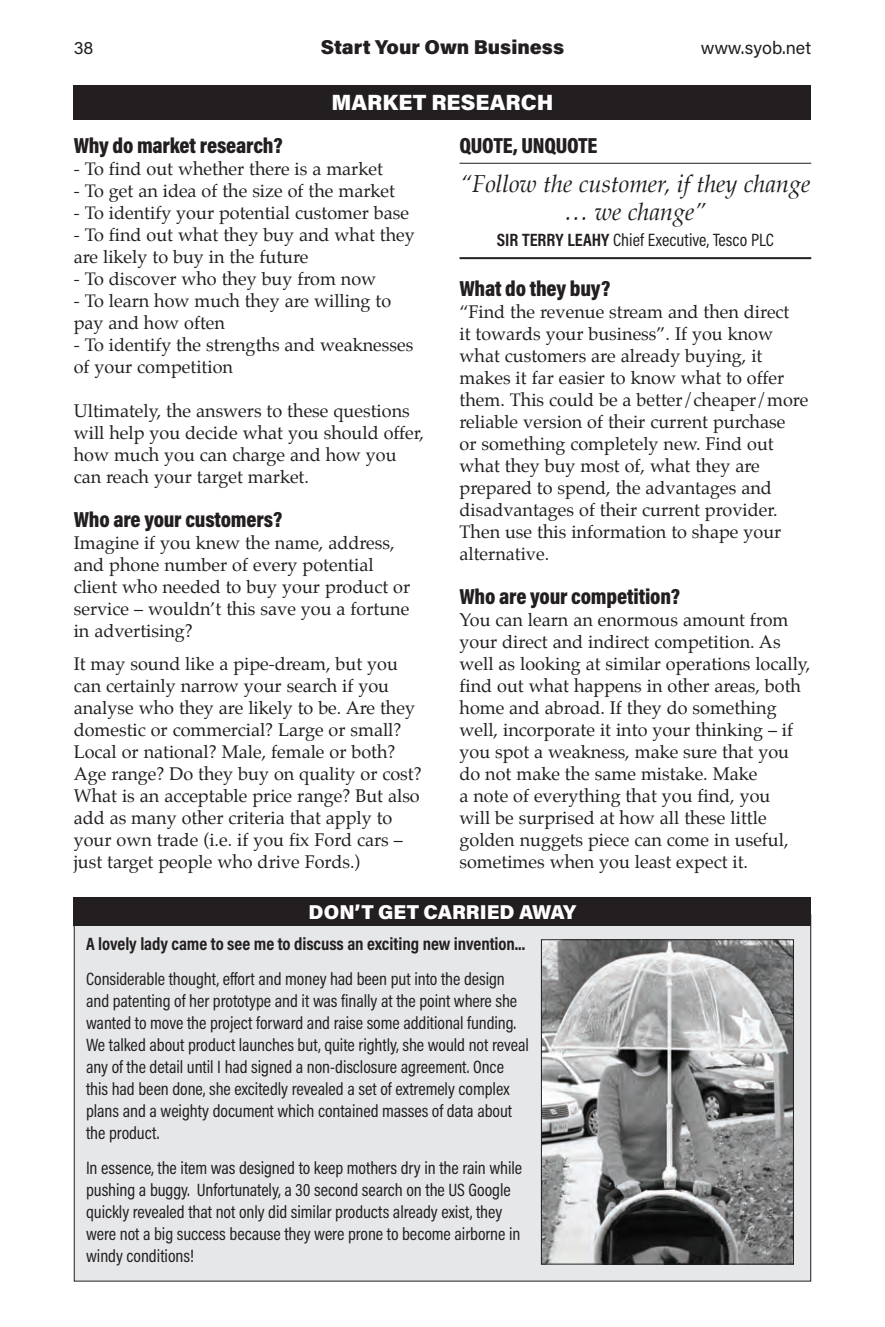
<style>
.page{position:relative;width:885px;height:1327px;background:#fff}
.page>*{position:absolute;margin:0;border:0;box-sizing:border-box;transform-origin:0 0}
._10b-QuoteWithQuotee{font:italic 24px/28px "Palatino";letter-spacing:-.005em;color:#231f20;text-align:center}
._7-header4Sub{font:900 22px "Acumin Pro Cond";letter-spacing:-.01em;color:#231f20}
._1-header1WOB{font:900 22px "Acumin Pro";color:#fff}
._7a-quoteUnquote{font:900 22px "Acumin Pro Cond";letter-spacing:-.01em;color:#231f20}
.t1{font:900 20px "Acumin Pro";color:#231f20}
._1-header1WOB-2{font:900 20px "Acumin Pro";color:#fff}
._8-textUnderSub8{font:18px/22px "Palatino";color:#231f20}
._13-textBox13{font:18px/22px "Acumin Pro Cond";letter-spacing:-.005em;color:#231f20}
._9-text9{font:18px/22px "Palatino";color:#231f20}
._13-textBox13-2{font:700 18px "Acumin Pro Cond";letter-spacing:-.005em;color:#231f20}
._11-quoteeDescrip1co{font:18px "Acumin Pro Cond";color:#231f20}
.t2{font:18px "Acumin Pro";color:#231f20}
.s1{font-weight:700}
</style>
<div class="page">
<div style="left:74px;top:85px;width:737px;height:34px;background:#231f20"></div>
<hr style="left:459px;top:163px;width:352px;height:1px;background:#231f20">
<hr style="left:459px;top:257px;width:352px;height:2px;background:#231f20">
<div style="left:74px;top:914px;width:736px;height:367px;background:#e6e7e9"></div>
<div style="left:74px;top:897px;width:737px;height:28px;background:#231f20"></div>
<img style="left:543px;top:941px;width:248px;height:321px">
<div style="left:541px;top:939px;width:252px;height:325px;border:1px solid #231f20"></div>
<p class="t2" style="left:74px;top:36px;width:21px">38</p>
<p class="t1" style="left:321px;top:33px;width:245px">Start Your Own Business</p>
<p class="t2" style="left:700px;top:36px;width:112px">www.syob.net</p>
<p class="_1-header1WOB" style="left:331px;top:87px;width:223px">MARKET RESEARCH</p>
<p class="_7-header4Sub" style="left:74px;top:131px;width:210px">Why do market research?</p>
<p class="_8-textUnderSub8" style="left:74px;top:158px;width:310px">- To find out whether there is a market</p>
<p class="_8-textUnderSub8" style="left:74px;top:180px;width:323px">- To get an idea of the size of the market</p>
<p class="_8-textUnderSub8" style="left:74px;top:202px;width:337px">- To identify your potential customer base</p>
<p class="_8-textUnderSub8" style="left:74px;top:224px;width:342px">- To find out what they buy and what they are likely to buy in the future</p>
<p class="_8-textUnderSub8" style="left:74px;top:268px;width:304px">- To discover who they buy from now</p>
<p class="_8-textUnderSub8" style="left:74px;top:289px;width:319px">- To learn how much they are willing to pay and how often</p>
<p class="_8-textUnderSub8" style="left:74px;top:333px;width:341px">- To identify the strengths and weaknesses of your competition</p>
<p class="_8-textUnderSub8" style="left:74px;top:399px;width:352px">Ultimately, the answers to these questions will help you decide what you should offer, how much you can charge and how you can reach your target market.</p>
<p class="_7-header4Sub" style="left:74px;top:505px;width:210px">Who are your customers?</p>
<p class="_8-textUnderSub8" style="left:74px;top:532px;width:338px">Imagine if you knew the name, address, and phone number of every potential client who needed to buy your product or service – wouldn’t this save you a fortune in advertising?</p>
<p class="_9-text9" style="left:74px;top:653px;width:349px">It may sound like a pipe-dream, but you can certainly narrow your search if you analyse who they are likely to be. Are they domestic or commercial? Large or small?<br>Local or national? Male, female or both?<br>Age range? Do they buy on quality or cost?<br>What is an acceptable price range? But also add as many other criteria that apply to your own trade (i.e. if you fix Ford cars – just target people who drive Fords.)</p>
<p class="_7a-quoteUnquote" style="left:459px;top:131px;width:139px">QUOTE, UNQUOTE</p>
<p class="_10b-QuoteWithQuotee" style="left:460px;top:170px;width:351px">“Follow the customer, if they change … we change”</p>
<p class="_11-quoteeDescrip1co" style="left:497px;top:228px;width:278px"><span class="s1">SIR TERRY LEAHY</span> Chief Executive, Tesco PLC</p>
<p class="_7-header4Sub" style="left:459px;top:274px;width:152px">What do they buy?</p>
<p class="_8-textUnderSub8" style="left:459px;top:301px;width:350px">“Find the revenue stream and then direct<br>it towards your business”. If you know what customers are already buying, it makes it far easier to know what to offer them. This could be a better/cheaper/more reliable version of their current purchase<br>or something completely new. Find out what they buy most of, what they are prepared to spend, the advantages and disadvantages of their current provider.<br>Then use this information to shape your alternative.</p>
<p class="_7-header4Sub" style="left:459px;top:582px;width:222px">Who are your competition?</p>
<p class="_8-textUnderSub8" style="left:459px;top:609px;width:352px">You can learn an enormous amount from your direct and indirect competition. As well as looking at similar operations locally, find out what happens in other areas, both home and abroad. If they do something well, incorporate it into your thinking – if you spot a weakness, make sure that you do not make the same mistake. Make<br>a note of everything that you find, you<br>will be surprised at how all these little golden nuggets piece can come in useful, sometimes when you least expect it.</p>
<p class="_1-header1WOB-2" style="left:308px;top:897px;width:269px">DON’T GET CARRIED AWAY</p>
<p class="_13-textBox13-2" style="left:86px;top:932px;width:440px">A lovely lady came to see me to discuss an exciting new invention...</p>
<p class="_13-textBox13" style="left:86px;top:967px;width:444px">Considerable thought, effort and money had been put into the design and patenting of her prototype and it was finally at the point where she wanted to move the project forward and raise some additional funding.<br>We talked about product launches but, quite rightly, she would not reveal any of the detail until I had signed a non-disclosure agreement. Once this had been done, she excitedly revealed a set of extremely complex plans and a weighty document which contained masses of data about the product.</p>
<p class="_13-textBox13" style="left:86px;top:1156px;width:437px">In essence, the item was designed to keep mothers dry in the rain while pushing a buggy. Unfortunately, a 30 second search on the US Google quickly revealed that not only did similar products already exist, they were not a big success because they were prone to become airborne in windy conditions!</p>
</div>
